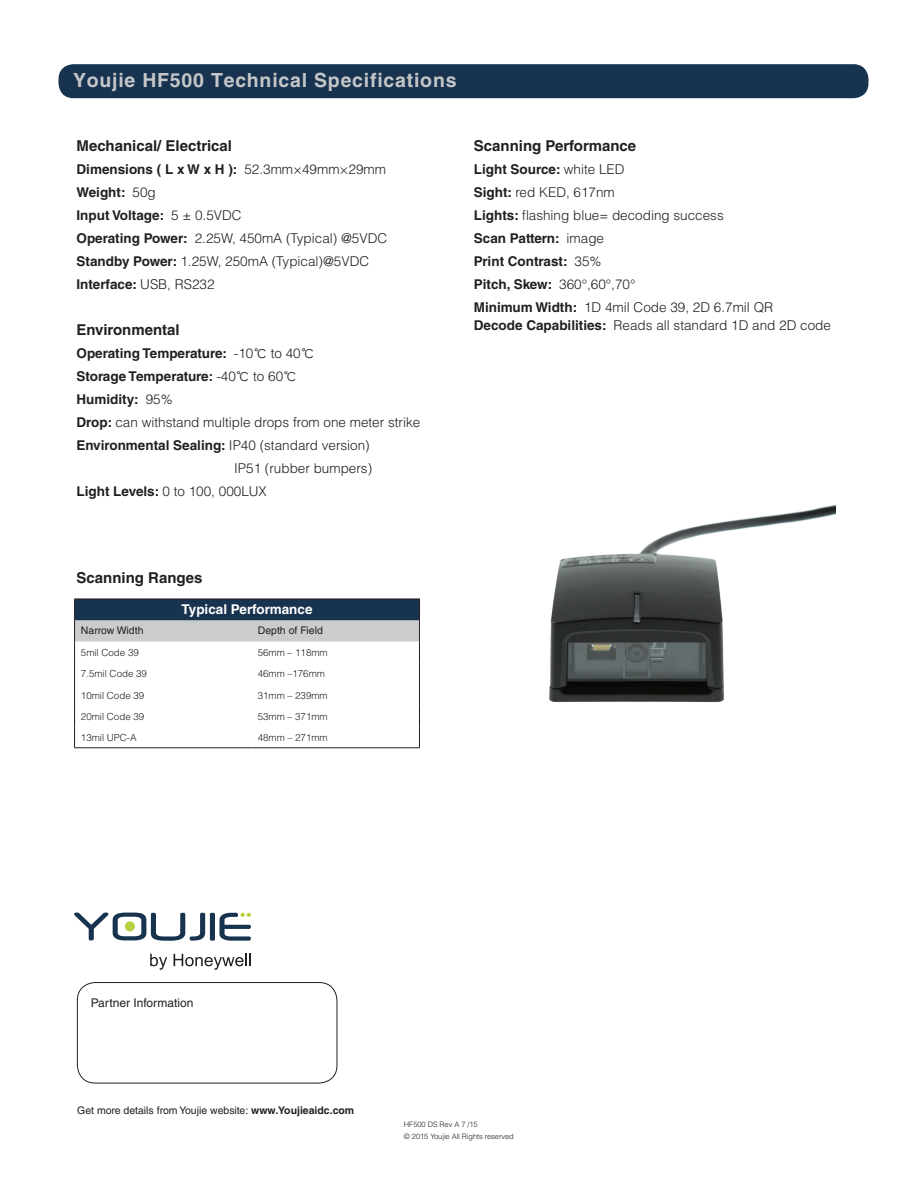
<style>
.page{position:relative;width:918px;height:1188px;background:#fff}
.page>*{position:absolute;margin:0;border:0;box-sizing:border-box;transform-origin:0 0}
.t1{font:700 19.5px "Helvetica LT Std";letter-spacing:.04em;color:#c5c6c8}
.t2{font:700 15px "Helvetica LT Std";color:#231f20}
.t3{font:300 13.5px/23px "Helvetica LT Std";color:#231f20}
.t4{font:700 13.5px "Helvetica LT Std";color:#231f20}
.t5{font:700 13.5px "Helvetica LT Std";color:#fff}
.t6{font:12px "Helvetica LT Std";color:#231f20}
.t7{font:10.5px "Helvetica LT Std";color:#231f20}
.t8{font:300 9.75px "Helvetica LT Std";color:#231f20}
.t9{font:300 7.5px/12px "Helvetica LT Std";letter-spacing:-.01em;color:#231f20}
.s1{font-weight:700}
.s2{font-weight:300}
.s3{font-family:"ST Xihei";font-weight:400}
</style>
<div class="page">
<img style="left:549px;top:504px;width:287px;height:199px">
<div style="left:58px;top:64px;width:810px;height:34px;background:#183350;border-radius:15px"></div>
<svg style="left:74px;top:599px;width:346px;height:148px"></svg>
<hr style="left:74px;top:747px;width:177px;height:1px;background:#231f20">
<hr style="left:251px;top:747px;width:169px;height:1px;background:#231f20">
<div style="left:77px;top:982px;width:260px;height:101px;border:1px solid #231f20;border-radius:18px"></div>
<svg style="left:74px;top:913px;width:177px;height:28px"></svg>
<div style="left:125px;top:921px;width:10px;height:10px;background:#b2d23f;border-radius:50%"></div>
<svg style="left:150px;top:954px;width:17px;height:16px"></svg>
<svg style="left:174px;top:954px;width:77px;height:16px"></svg>
<h1 class="t1" style="left:73px;top:68px;width:385px">Youjie HF500 Technical Specifications</h1>
<p class="t2" style="left:77px;top:137px;width:157px">Mechanical/ Electrical</p>
<p class="t3" style="left:77px;top:158px;width:312px"><span class="s1">Dimensions ( L x W x H ):</span> 52.3mm×49mm×29mm<br><span class="s1">Weight:</span> 50g<br><span class="s1">Input Voltage:</span> 5 ± 0.5VDC<br><span class="s1">Operating Power:</span> 2.25W, 450mA (Typical) @5VDC<br><span class="s1">Standby Power:</span> 1.25W, 250mA (Typical)@5VDC<br><span class="s1">Interface:</span> USB, RS232</p>
<p class="t2" style="left:77px;top:321px;width:105px">Environmental</p>
<p class="t4" style="left:77px;top:345px;width:239px">Operating Temperature: <span class="s2">-10</span><span class="s3">℃</span> <span class="s2">to 40</span><span class="s3">℃</span></p>
<p class="t4" style="left:77px;top:368px;width:222px">Storage Temperature: <span class="s2">-40</span><span class="s3">℃</span> <span class="s2">to 60</span><span class="s3">℃</span></p>
<p class="t4" style="left:77px;top:391px;width:98px">Humidity: <span class="s2">95%</span></p>
<p class="t3" style="left:77px;top:411px;width:345px"><span class="s1">Drop:</span> can withstand multiple drops from one meter strike</p>
<p class="t4" style="left:77px;top:437px;width:295px">Environmental Sealing: <span class="s2">IP40 (standard version)</span></p>
<p class="t3" style="left:234px;top:457px;width:140px">IP51 (rubber bumpers)</p>
<p class="t3" style="left:77px;top:480px;width:192px"><span class="s1">Light Levels:</span> 0 to 100, 000LUX</p>
<p class="t2" style="left:474px;top:137px;width:164px">Scanning Performance</p>
<p class="t3" style="left:474px;top:158px;width:301px"><span class="s1">Light Source:</span> white LED<br><span class="s1">Sight:</span> red KED, 617nm<br><span class="s1">Lights:</span> flashing blue= decoding success<br><span class="s1">Scan Pattern:</span> image<br><span class="s1">Print Contrast:</span> 35%<br><span class="s1">Pitch, Skew:</span> 360°,60°,70°<br><span class="s1">Minimum Width:</span> 1D 4mil Code 39, 2D 6.7mil QR</p>
<p class="t3" style="left:474px;top:314px;width:359px"><span class="s1">Decode Capabilities:</span> Reads all standard 1D and 2D code</p>
<p class="t2" style="left:77px;top:568px;width:128px">Scanning Ranges</p>
<p class="t5" style="left:181px;top:601px;width:133px">Typical Performance</p>
<p class="t7" style="left:81px;top:625px;width:64px">Narrow Width</p>
<p class="t7" style="left:258px;top:625px;width:67px">Depth of Field</p>
<p class="t8" style="left:81px;top:647px;width:59px">5mil Code 39</p>
<p class="t8" style="left:258px;top:647px;width:71px">56mm – 118mm</p>
<p class="t8" style="left:81px;top:668px;width:68px">7.5mil Code 39</p>
<p class="t8" style="left:258px;top:668px;width:69px">46mm –176mm</p>
<p class="t8" style="left:81px;top:689px;width:65px">10mil Code 39</p>
<p class="t8" style="left:258px;top:689px;width:71px">31mm – 239mm</p>
<p class="t8" style="left:81px;top:710px;width:65px">20mil Code 39</p>
<p class="t8" style="left:258px;top:710px;width:71px">53mm – 371mm</p>
<p class="t8" style="left:81px;top:732px;width:57px">13mil UPC-A</p>
<p class="t8" style="left:258px;top:732px;width:71px">48mm – 271mm</p>
<p class="t6" style="left:91px;top:996px;width:104px">Partner Information</p>
<p class="t7" style="left:77px;top:1104px;width:279px">Get more details from Youjie website: <span class="s1">www.Youjieaidc.com</span></p>
<p class="t9" style="left:404px;top:1118px;width:111px">HF500 DS Rev A 7 /15<br>© 2015 Youjie All Rights reserved</p>
</div>
